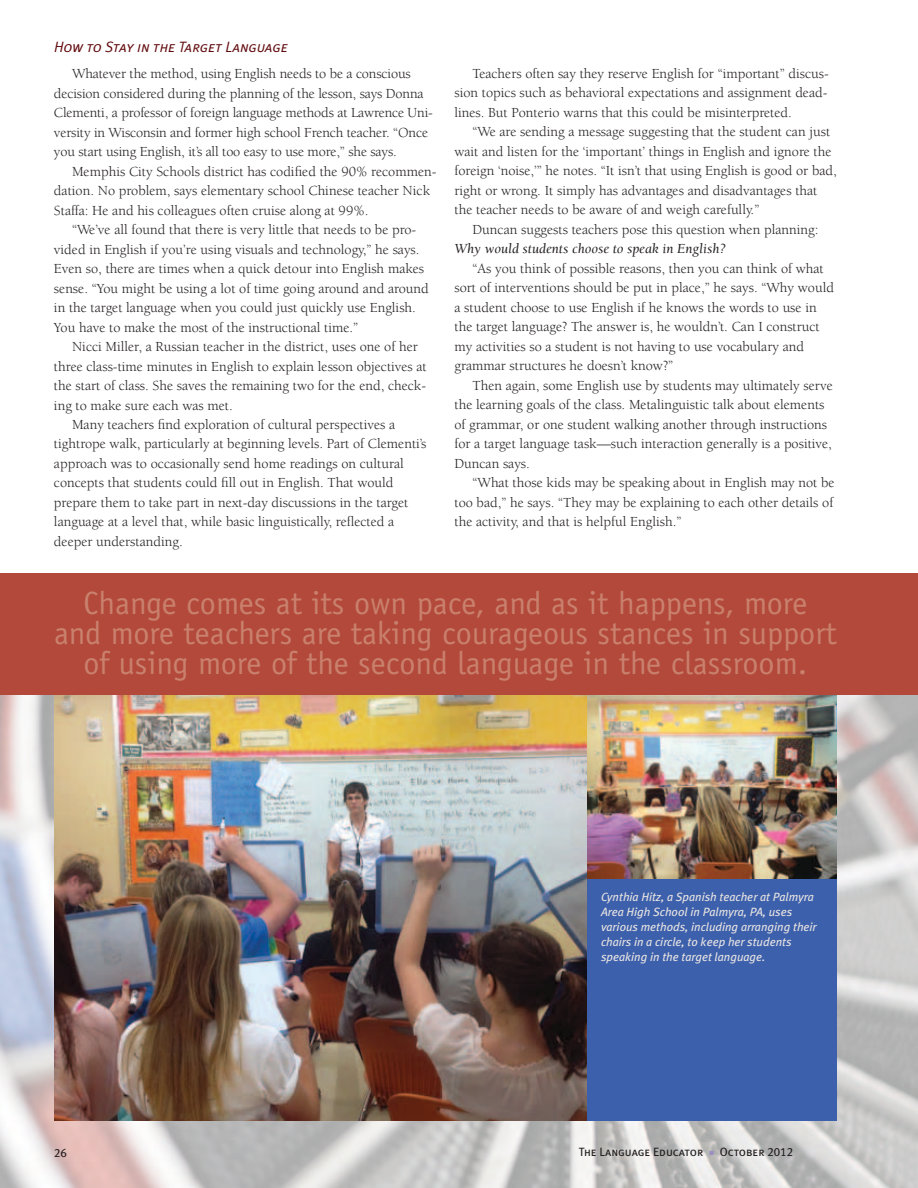
<style>
.page{position:relative;width:918px;height:1188px;background:#fff}
.page>*{position:absolute;margin:0;border:0;box-sizing:border-box;transform-origin:0 0}
.t1{font:32.25px/30px "Officina Sans";color:#c9806d;text-align:center}
.t2{font:italic 15px "Meta Plus Normal Caps";color:#620b0e}
.t3{font:14.25px/19.5px "Berkeley";color:#231f20}
.t4{font:italic 14.25px "Berkeley";color:#231f20}
.t5{font:italic 12px/15px "Meta Plus";color:#e9e4e2}
.t6{font:12px "Meta Plus Book Caps";color:#231f20}
.s1{color:#9c8ec4}
</style>
<div class="page">
<img style="left:0;top:695px;width:918px;height:493px">
<img style="left:54px;top:695px;width:534px;height:425px">
<div style="left:588px;top:878px;width:249px;height:242px;background:#3c60ac"></div>
<img style="left:588px;top:695px;width:249px;height:183px">
<div style="left:0;top:574px;width:918px;height:121px;background:#b3493a"></div>
<p class="t2" style="left:54px;top:39px;width:235px">How to Stay in the Target Language</p>
<p class="t3" style="left:54px;top:64px;width:381px;text-indent:18px">Whatever the method, using English needs to be a conscious decision considered during the planning of the lesson, says Donna Clementi, a professor of foreign language methods at Lawrence Uni&shy;versity in Wisconsin and former high school French teacher. “Once you start using English, it’s all too easy to use more,” she says.</p>
<p class="t3" style="left:54px;top:162px;width:384px;text-indent:18px">Memphis City Schools district has codified the 90% recommen&shy;dation. No problem, says elementary school Chinese teacher Nick<br>Staffa: He and his colleagues often cruise along at 99%.</p>
<p class="t3" style="left:54px;top:220px;width:376px;text-indent:18px">“We’ve all found that there is very little that needs to be pro&shy;vided in English if you’re using visuals and technology,” he says.<br>Even so, there are times when a quick detour into English makes sense. “You might be using a lot of time going around and around in the target language when you could just quickly use English.<br>You have to make the most of the instructional time.”</p>
<p class="t3" style="left:72px;top:337px;width:347px">Nicci Miller, a Russian teacher in the district, uses one of her</p>
<p class="t3" style="left:54px;top:357px;width:374px">three class-time minutes in English to explain lesson objectives at</p>
<p class="t3" style="left:54px;top:376px;width:374px">the start of class. She saves the remaining two for the end, check-</p>
<p class="t3" style="left:54px;top:396px;width:180px">ing to make sure each was met.</p>
<p class="t3" style="left:72px;top:415px;width:325px">Many teachers find exploration of cultural perspectives a</p>
<p class="t3" style="left:54px;top:435px;width:374px">tightrope walk, particularly at beginning levels. Part of Clementi’s</p>
<p class="t3" style="left:54px;top:454px;width:351px">approach was to occasionally send home readings on cultural</p>
<p class="t3" style="left:54px;top:474px;width:341px">concepts that students could fill out in English. That would</p>
<p class="t3" style="left:54px;top:493px;width:356px">prepare them to take part in next-day discussions in the target</p>
<p class="t3" style="left:54px;top:513px;width:342px">language at a level that, while basic linguistically, reflected a</p>
<p class="t3" style="left:54px;top:532px;width:130px">deeper understanding.</p>
<p class="t3" style="left:454px;top:64px;width:376px;text-align:justify;text-indent:18px">Teachers often say they reserve English for “important” discus&shy;sion topics such as behavioral expectations and assignment dead&shy;lines. But Ponterio warns that this could be misinterpreted.</p>
<p class="t3" style="left:454px;top:123px;width:384px;text-indent:18px">“We are sending a message suggesting that the student can just wait and listen for the ‘important’ things in English and ignore the foreign ‘noise,’” he notes. “It isn’t that using English is good or bad, right or wrong. It simply has advantages and disadvantages that the teacher needs to be aware of and weigh carefully.”</p>
<p class="t3" style="left:473px;top:220px;width:347px">Duncan suggests teachers pose this question when planning:</p>
<p class="t4" style="left:454px;top:241px;width:273px">Why would students choose to speak in English?</p>
<p class="t3" style="left:454px;top:259px;width:381px;text-indent:18px">“As you think of possible reasons, then you can think of what sort of interventions should be put in place,” he says. “Why would a student choose to use English if he knows the words to use in the target language? The answer is, he wouldn’t. Can I construct my activities so a student is not having to use vocabulary and grammar structures he doesn’t know?”</p>
<p class="t3" style="left:454px;top:376px;width:380px;text-indent:18px">Then again, some English use by students may ultimately serve the learning goals of the class. Metalinguistic talk about elements of grammar, or one student walking another through instructions for a target language task—such interaction generally is a positive, Duncan says.</p>
<p class="t3" style="left:454px;top:473px;width:382px;text-align:justify;text-indent:18px">“What those kids may be speaking about in English may not be too bad,” he says. “They may be explaining to each other details of the activity, and that is helpful English.”</p>
<h1 class="t1" style="left:54px;top:588px;width:784px">Change comes at its own pace, and as it happens, more<br>and more teachers are taking courageous stances in support of using more of the second language in the classroom.</h1>
<p class="t5" style="left:601px;top:889px;width:217px">Cynthia Hitz, a Spanish teacher at Palmyra Area High School in Palmyra, PA, uses various methods, including arranging their chairs in a circle, to keep her students speaking in the target language.</p>
<p class="t6" style="left:54px;top:1146px;width:14px">26</p>
<p class="t6" style="left:579px;top:1145px;width:216px">The Language Educator <span class="s1">■</span> October 2012</p>
</div>
